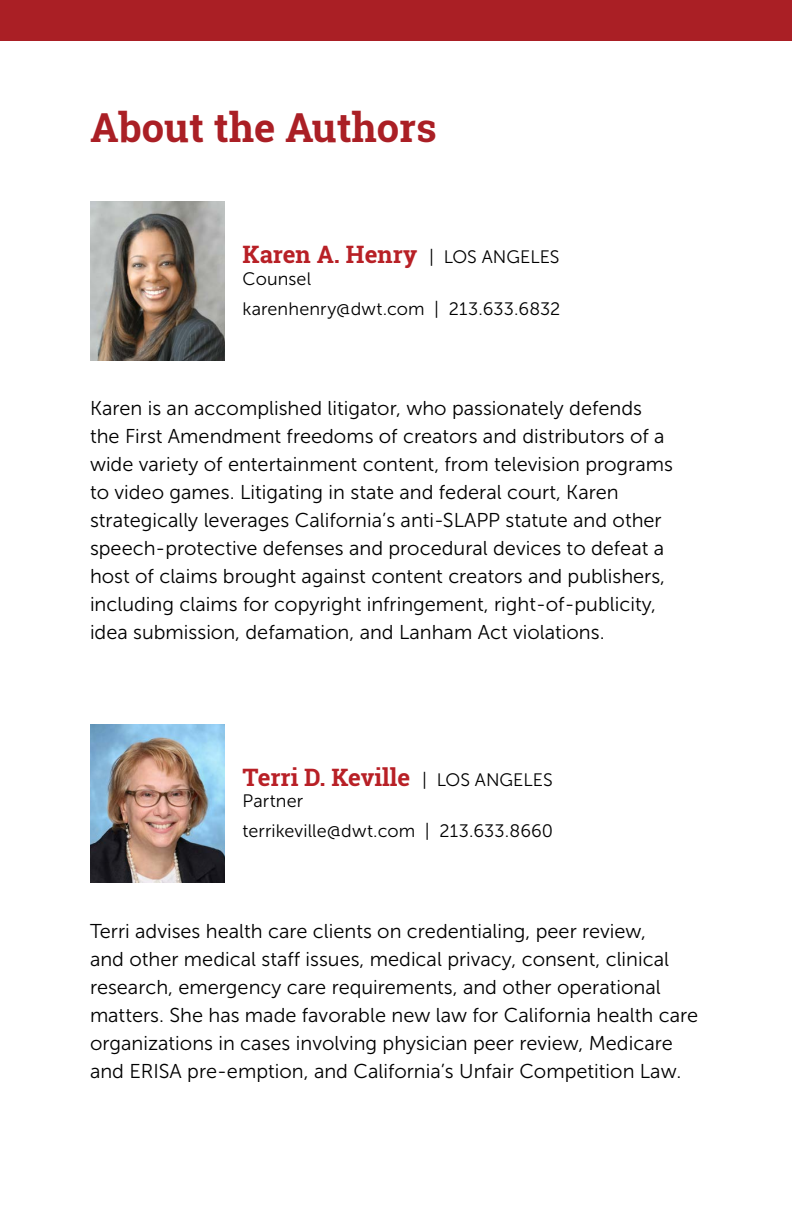
<style>
.page{position:relative;width:792px;height:1224px;background:#fff}
.page>*{position:absolute;margin:0;border:0;box-sizing:border-box;transform-origin:0 0}
.t1{font:700 40px "Roboto Slab";color:#aa1f25}
.t2{font:700 24px "Roboto Slab";color:#b82026}
.t3{font:20px/28px "Museo Sans 300";color:#000}
.t4{font:18px/30px "Museo Sans 300";letter-spacing:.005em;color:#000}
.s1{font-family:"Museo Sans 300";font-weight:400;font-size:18px;color:#000}
</style>
<div class="page">
<div style="left:0;top:0;width:792px;height:40px;background:#aa1f25"></div>
<img style="left:90px;top:201px;width:135px;height:159px">
<img style="left:90px;top:724px;width:135px;height:159px">
<h1 class="t1" style="left:90px;top:100px;width:348px">About the Authors</h1>
<p class="t2" style="left:243px;top:238px;width:319px">Karen A. Henry <span class="s1">| LOS ANGELES</span></p>
<p class="t4" style="left:243px;top:263px;width:319px">Counsel<br>karenhenry@dwt.com | 213.633.6832</p>
<p class="t3" style="left:90px;top:394px;width:584px">Karen is an accomplished litigator, who passionately defends the First Amendment freedoms of creators and distributors of a wide variety of entertainment content, from television programs to video games. Litigating in state and federal court, Karen strategically leverages California’s anti-SLAPP statute and other speech-protective defenses and procedural devices to defeat a host of claims brought against content creators and publishers, including claims for copyright infringement, right-of-publicity, idea submission, defamation, and Lanham Act violations.</p>
<p class="t2" style="left:243px;top:760px;width:312px">Terri D. Keville <span class="s1">| LOS ANGELES</span></p>
<p class="t4" style="left:243px;top:786px;width:312px">Partner<br>terrikeville@dwt.com | 213.633.8660</p>
<p class="t3" style="left:90px;top:917px;width:610px">Terri advises health care clients on credentialing, peer review,<br>and other medical staff issues, medical privacy, consent, clinical research, emergency care requirements, and other operational matters. She has made favorable new law for California health care organizations in cases involving physician peer review, Medicare and ERISA pre-emption, and California’s Unfair Competition Law.</p>
</div>
